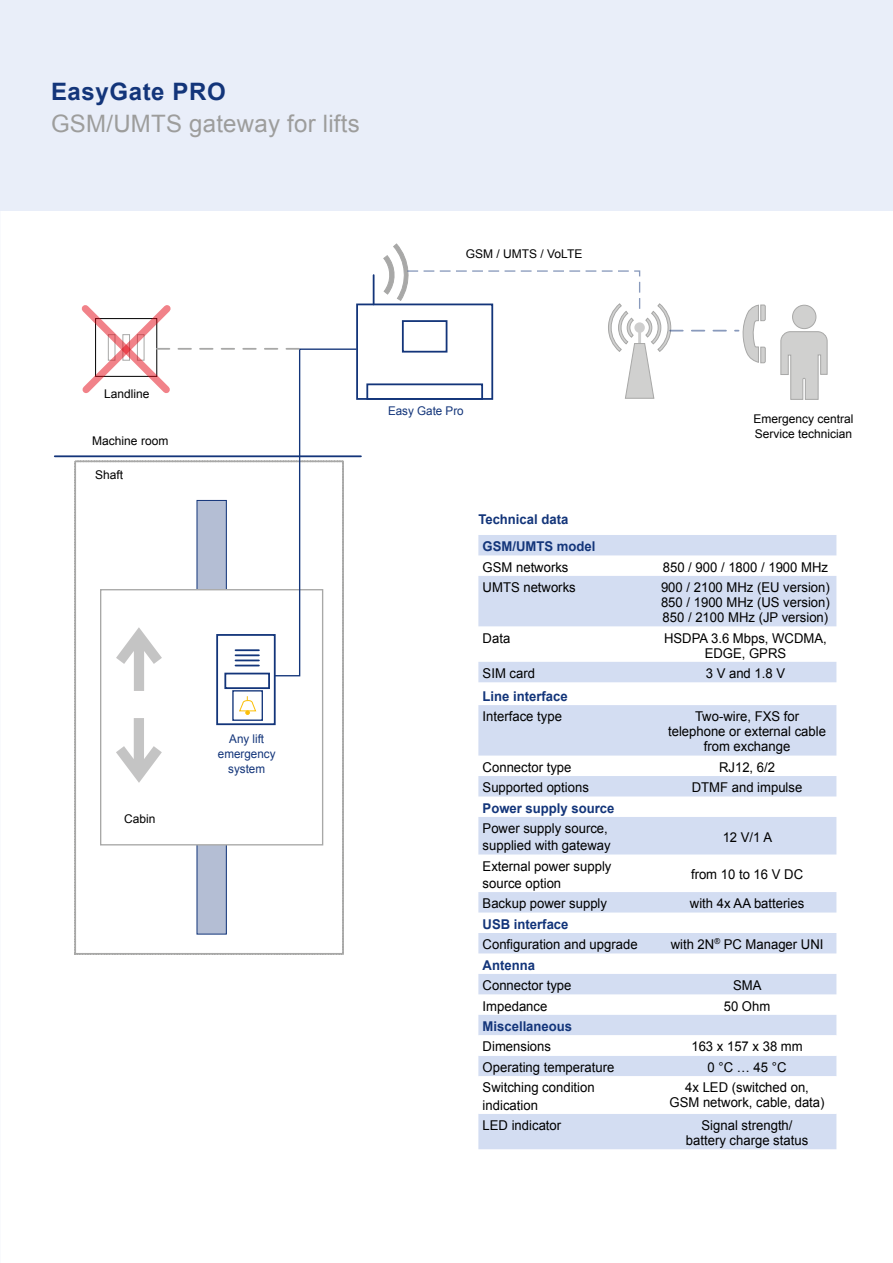
<style>
.page{position:relative;width:893px;height:1263px;background:#fff}
.page>*{position:absolute;margin:0;border:0;box-sizing:border-box;transform-origin:0 0}
.t1{font:24px "Arial";letter-spacing:.01em;color:#9d9d9c}
.t2{font:700 24px "Arial";letter-spacing:.025em;color:#13357a}
.t3{font:13.5px/15px "Arial";color:#000;text-align:center}
.t4{font:700 13.5px "Arial";color:#13357a}
.t5{font:12px/14.4px "Arial";color:#000}
.t6{font:12px/15.1px "Arial";color:#13357a;text-align:center}
</style>
<div class="page">
<div style="left:0;top:0;width:893px;height:210px;background:#e9eef9"></div>
<hr style="left:0;top:529px;width:1px;height:105px;background:#658bc8">
<hr style="left:55px;top:455px;width:306px;height:2px;background:#13357a">
<div style="left:197px;top:500px;width:29px;height:434px;background:#b4bed4"></div>
<div style="left:197px;top:500px;width:30px;height:434px;border:1px solid #13357a"></div>
<div style="left:101px;top:590px;width:222px;height:255px;background:#fff"></div>
<div style="left:74px;top:460px;width:270px;height:495px;border:2px dashed #a8a8a7"></div>
<div style="left:356px;top:303px;width:137px;height:97px;border:2px solid #13357a"></div>
<div style="left:366px;top:383px;width:117px;height:17px;border:2px solid #13357a"></div>
<hr style="left:373px;top:275px;width:2px;height:29px;background:#13357a">
<svg style="left:780px;top:305px;width:48px;height:95px"></svg>
<svg style="left:383px;top:243px;width:383px;height:156px"></svg>
<svg style="left:82px;top:305px;width:275px;height:478px"></svg>
<div style="left:74px;top:436px;width:112px;height:15px;background:#fff"></div>
<svg style="left:478px;top:535px;width:358px;height:147px;fill:#d3ddf2"></svg>
<svg style="left:478px;top:705px;width:358px;height:289px;fill:#d3ddf2"></svg>
<div style="left:478px;top:1015px;width:358px;height:134px;background:#d3ddf2"></div>
<svg style="left:478px;top:1035px;width:358px;height:79px"></svg>
<h1 class="t2" style="left:51px;top:76px;width:176px">EasyGate PRO</h1>
<h1 class="t1" style="left:51px;top:108px;width:310px">GSM/UMTS gateway for lifts</h1>
<p class="t5" style="left:466px;top:247px;width:118px">GSM / UMTS / VoLTE</p>
<p class="t5" style="left:104px;top:387px;width:47px">Landline</p>
<p class="t5" style="left:92px;top:433px;width:78px">Machine room</p>
<p class="t5" style="left:95px;top:468px;width:30px">Shaft</p>
<p class="t5" style="left:124px;top:812px;width:33px">Cabin</p>
<p class="t6" style="left:218px;top:731px;width:59px">Any lift emergency system</p>
<p class="t6" style="left:388px;top:404px;width:77px">Easy Gate Pro</p>
<p class="t5" style="left:753px;top:412px;width:102px">Emergency central<br>Service technician</p>
<p class="t4" style="left:478px;top:511px;width:91px">Technical data</p>
<p class="t4" style="left:483px;top:537px;width:114px">GSM/UMTS model</p>
<p class="t3" style="left:483px;top:559px;width:87px">GSM networks</p>
<p class="t3" style="left:663px;top:559px;width:167px">850 / 900 / 1800 / 1900 MHz</p>
<p class="t3" style="left:483px;top:580px;width:95px">UMTS networks</p>
<p class="t3" style="left:661px;top:580px;width:170px;text-align:justify">900 / 2100 MHz (EU version)<br>850 / 1900 MHz (US version)<br>850 / 2100 MHz (JP version)</p>
<p class="t3" style="left:483px;top:630px;width:29px">Data</p>
<p class="t3" style="left:664px;top:630px;width:164px">HSDPA 3.6 Mbps, WCDMA,<br>EDGE, GPRS</p>
<p class="t3" style="left:483px;top:666px;width:54px">SIM card</p>
<p class="t3" style="left:706px;top:666px;width:81px">3 V and 1.8 V</p>
<p class="t4" style="left:483px;top:687px;width:87px">Line interface</p>
<p class="t3" style="left:483px;top:709px;width:81px">Interface type</p>
<p class="t3" style="left:668px;top:709px;width:159px">Two-wire, FXS for telephone or external cable from exchange</p>
<p class="t3" style="left:483px;top:760px;width:90px">Connector type</p>
<p class="t3" style="left:719px;top:760px;width:58px">RJ12, 6/2</p>
<p class="t3" style="left:483px;top:780px;width:108px">Supported options</p>
<p class="t3" style="left:692px;top:780px;width:112px">DTMF and impulse</p>
<p class="t4" style="left:483px;top:799px;width:133px">Power supply source</p>
<p class="t3" style="left:483px;top:820px;width:130px;line-height:17.1px;text-align:left">Power supply source, supplied with gateway</p>
<p class="t3" style="left:723px;top:830px;width:51px">12 V/1 A</p>
<p class="t3" style="left:483px;top:857px;width:130px;line-height:17.1px;text-align:left">External power supply source option</p>
<p class="t3" style="left:691px;top:867px;width:114px">from 10 to 16 V DC</p>
<p class="t3" style="left:483px;top:896px;width:126px">Backup power supply</p>
<p class="t3" style="left:690px;top:896px;width:116px">with 4x AA batteries</p>
<p class="t4" style="left:483px;top:915px;width:87px">USB interface</p>
<p class="t3" style="left:483px;top:937px;width:157px">Configuration and upgrade</p>
<p class="t3" style="left:671px;top:937px;width:154px">with 2N<sup>®</sup> PC Manager UNI</p>
<p class="t4" style="left:483px;top:956px;width:54px">Antenna</p>
<p class="t3" style="left:483px;top:978px;width:90px">Connector type</p>
<p class="t3" style="left:733px;top:978px;width:30px">SMA</p>
<p class="t3" style="left:483px;top:998px;width:66px">Impedance</p>
<p class="t3" style="left:724px;top:998px;width:48px">50 Ohm</p>
<p class="t4" style="left:483px;top:1017px;width:91px">Miscellaneous</p>
<p class="t3" style="left:483px;top:1039px;width:70px">Dimensions</p>
<p class="t3" style="left:691px;top:1039px;width:113px">163 x 157 x 38 mm</p>
<p class="t3" style="left:483px;top:1060px;width:133px">Operating temperature</p>
<p class="t3" style="left:708px;top:1060px;width:80px">0 °C … 45 °C</p>
<p class="t3" style="left:483px;top:1079px;width:114px;line-height:17.1px;text-align:left">Switching condition indication</p>
<p class="t3" style="left:670px;top:1080px;width:157px">4x LED (switched on,<br>GSM network, cable, data)</p>
<p class="t3" style="left:483px;top:1118px;width:80px">LED indicator</p>
<p class="t3" style="left:686px;top:1118px;width:124px">Signal strength/ battery charge status</p>
</div>
